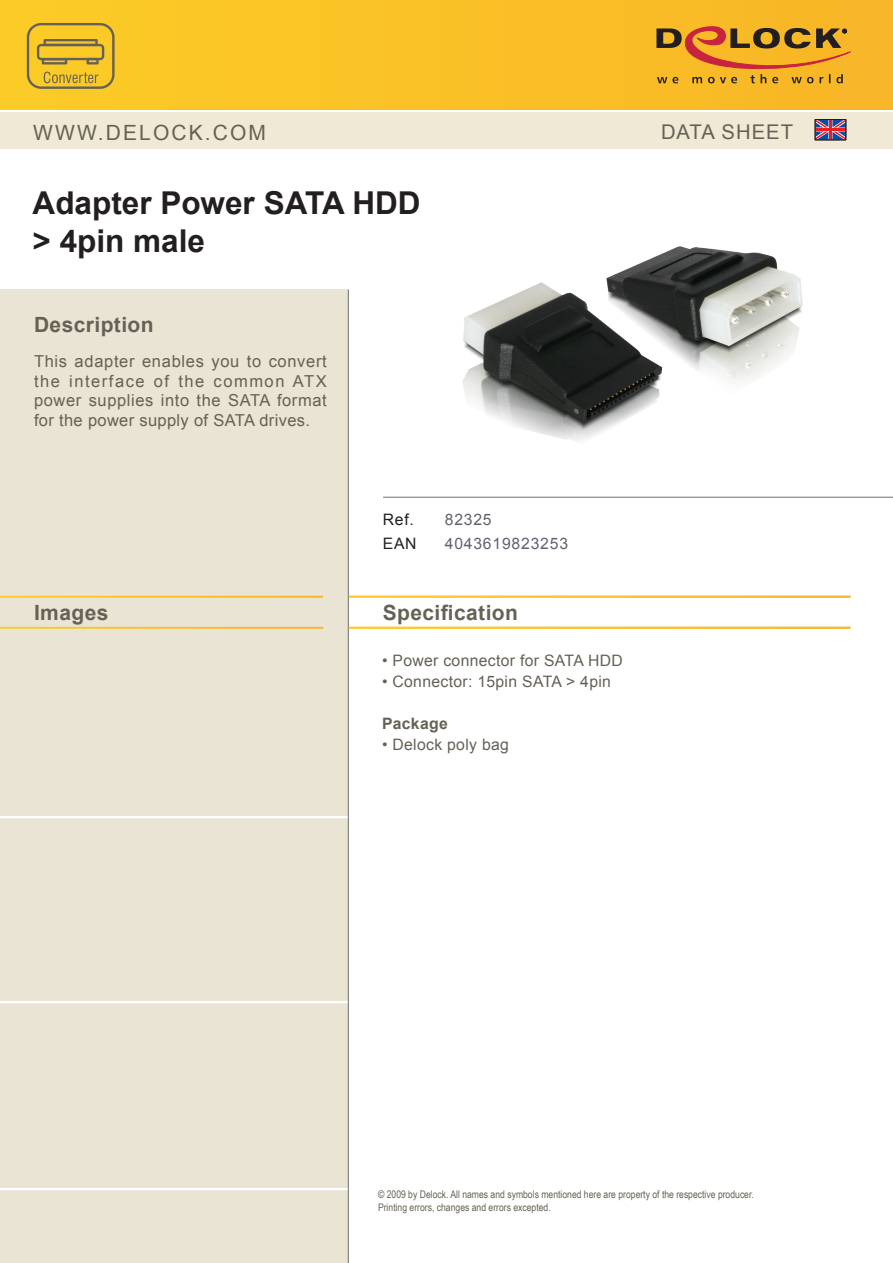
<style>
.page{position:relative;width:893px;height:1263px;background:#fff}
.page>*{position:absolute;margin:0;border:0;box-sizing:border-box;transform-origin:0 0}
.t1{font:700 31.5px/37.8px "Arial";color:#231f20}
.t2{font:700 21px "Arial";letter-spacing:.02em;color:#656156}
.t3{font:21px "Arial";letter-spacing:.1em;color:#656156}
.t4{font:700 21px "Arial";letter-spacing:.02em;color:#676255}
.t5{font:20.25px "Arial";letter-spacing:.05em;color:#656156}
.t6{font:16.5px/19.5px "Arial";letter-spacing:.02em;color:#656156;text-align:justify}
.t7{font:15.75px "Arial";letter-spacing:.02em;color:#656156}
.t8{font:15.75px/24px "Arial";letter-spacing:.05em;color:#636270}
.t9{font:15.75px/24px "Arial";letter-spacing:.05em;color:#231f20}
.t10{font:700 15.75px "Arial";letter-spacing:.02em;color:#656156}
.t11{font:10.5px/13.5px "Arial Narrow";color:#676255}
</style>
<div class="page">
<div style="left:0;top:290px;width:349px;height:973px;background:#e9e4d3"></div>
<svg style="left:0;top:596px;width:10px;height:33px"></svg>
<svg style="left:10px;top:596px;width:11px;height:33px"></svg>
<svg style="left:21px;top:596px;width:10px;height:33px"></svg>
<svg style="left:31px;top:596px;width:11px;height:33px"></svg>
<svg style="left:42px;top:596px;width:10px;height:33px"></svg>
<svg style="left:52px;top:596px;width:11px;height:33px"></svg>
<svg style="left:63px;top:596px;width:10px;height:33px"></svg>
<svg style="left:73px;top:596px;width:10px;height:33px"></svg>
<svg style="left:83px;top:596px;width:11px;height:33px"></svg>
<svg style="left:94px;top:596px;width:10px;height:33px"></svg>
<svg style="left:104px;top:596px;width:11px;height:33px"></svg>
<svg style="left:115px;top:596px;width:10px;height:33px"></svg>
<svg style="left:125px;top:596px;width:11px;height:33px"></svg>
<svg style="left:136px;top:596px;width:10px;height:33px"></svg>
<svg style="left:146px;top:596px;width:10px;height:33px"></svg>
<svg style="left:156px;top:596px;width:11px;height:33px"></svg>
<svg style="left:167px;top:596px;width:10px;height:33px"></svg>
<svg style="left:177px;top:596px;width:11px;height:33px"></svg>
<svg style="left:188px;top:596px;width:10px;height:33px"></svg>
<svg style="left:198px;top:596px;width:10px;height:33px"></svg>
<svg style="left:208px;top:596px;width:11px;height:33px"></svg>
<svg style="left:219px;top:596px;width:10px;height:33px"></svg>
<svg style="left:229px;top:596px;width:11px;height:33px"></svg>
<svg style="left:240px;top:596px;width:10px;height:33px"></svg>
<svg style="left:250px;top:596px;width:11px;height:33px"></svg>
<svg style="left:261px;top:596px;width:10px;height:33px"></svg>
<svg style="left:271px;top:596px;width:10px;height:33px"></svg>
<svg style="left:281px;top:596px;width:11px;height:33px"></svg>
<svg style="left:292px;top:596px;width:10px;height:33px"></svg>
<svg style="left:302px;top:596px;width:11px;height:33px"></svg>
<svg style="left:313px;top:596px;width:10px;height:33px"></svg>
<hr style="left:323px;top:596px;width:1px;height:33px;background:#f8b52c">
<div style="left:0;top:0;width:893px;height:109px;background:#fac226"></div>
<div style="left:0;top:113px;width:893px;height:36px;background:#efe9d5"></div>
<svg style="left:656px;top:26px;width:195px;height:57px"></svg>
<svg style="left:817px;top:121px;width:27px;height:17px"></svg>
<hr style="left:829px;top:120px;width:3px;height:20px;background:#ee1d23">
<hr style="left:815px;top:128px;width:31px;height:3px;background:#ee1d23">
<div style="left:815px;top:119px;width:31px;height:21px;border:1px solid #231f20"></div>
<hr style="left:383px;top:497px;width:510px;height:1px;background:#70726e">
<hr style="left:0;top:816px;width:349px;height:2px;background:#fff">
<hr style="left:0;top:1001px;width:349px;height:2px;background:#fff">
<hr style="left:0;top:1188px;width:349px;height:2px;background:#fff">
<hr style="left:348px;top:290px;width:1px;height:973px;background:#70726e">
<svg style="left:27px;top:23px;width:88px;height:66px"></svg>
<svg style="left:349px;top:596px;width:501px;height:33px"></svg>
<img style="left:462px;top:246px;width:341px;height:195px">
<h2 class="t3" style="left:33px;top:118px;width:234px">WWW.DELOCK.COM</h2>
<h3 class="t5" style="left:661px;top:119px;width:134px">DATA SHEET</h3>
<h1 class="t1" style="left:33px;top:186px;width:389px">Adapter Power SATA HDD &gt; 4pin male</h1>
<h2 class="t2" style="left:34px;top:311px;width:121px">Description</h2>
<h3 class="t6" style="left:34px;top:352px;width:294px">This adapter enables you to convert the interface of the common ATX power supplies into the SATA format for the power supply of SATA drives.</h3>
<h2 class="t2" style="left:34px;top:599px;width:76px">Images</h2>
<h3 class="t9" style="left:383px;top:508px;width:35px">Ref.<br>EAN</h3>
<h3 class="t8" style="left:445px;top:508px;width:125px">82325<br>4043619823253</h3>
<h2 class="t4" style="left:383px;top:599px;width:137px">Specification</h2>
<h3 class="t7" style="left:382px;top:650px;width:242px">• Power connector for SATA HDD</h3>
<h3 class="t7" style="left:382px;top:671px;width:231px">• Connector: 15pin SATA &gt; 4pin</h3>
<h3 class="t10" style="left:382px;top:713px;width:67px">Package</h3>
<h3 class="t7" style="left:382px;top:734px;width:128px">• Delock poly bag</h3>
<p class="t11" style="left:378px;top:1187px;width:377px">© 2009 by Delock. All names and symbols mentioned here are property of the respective producer.<br>Printing errors, changes and errors excepted.</p>
</div>
